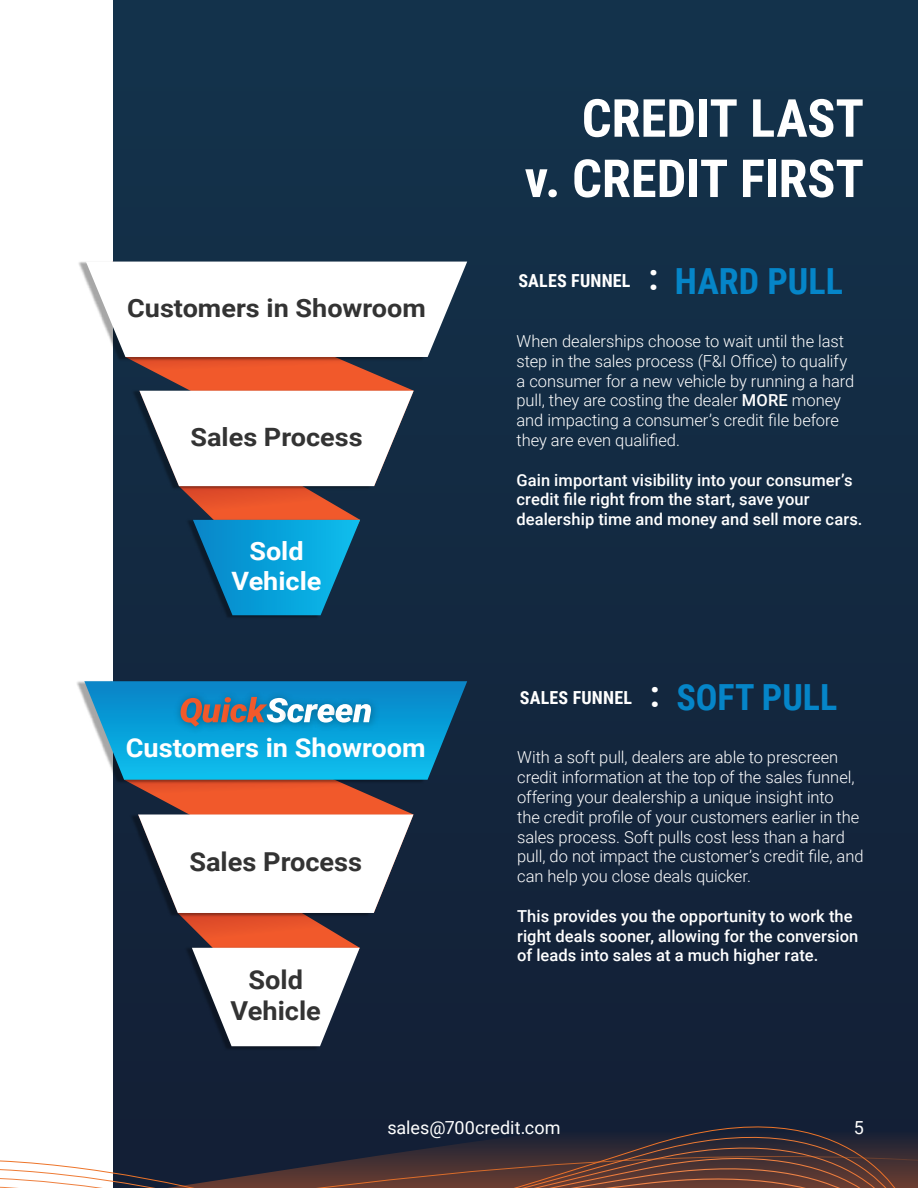
<style>
.page{position:relative;width:918px;height:1188px;background:#fff}
.page>*{position:absolute;margin:0;border:0;box-sizing:border-box;transform-origin:0 0}
.t1{font:700 52.5px/60.3px "Roboto Condensed";letter-spacing:-.005em;color:#fff;text-align:right}
.t2{font:700 36px "Roboto Condensed";color:#0585c8}
.t3{font:700 26.1px/31.3px "Roboto";color:#333;text-align:center;scale:1.04 1}
.t4{font:700 26.1px "Roboto";color:#fff;scale:1.04 1}
.t5{font:700 25.35px "Roboto";color:#333;scale:1.07 1}
.t6{font:700 25.35px/30.3px "Roboto";color:#fff;text-align:center;scale:1.07 1}
.t7{font:700 18px "Roboto Condensed";letter-spacing:.01em;color:#fff}
.t8{font:18px "Roboto";color:#fff}
.t9{font:300 16.5px/19.8px "Roboto";letter-spacing:-.005em;color:#fff}
.t10{font:500 16.5px/19.8px "Roboto";letter-spacing:.005em;color:#fff}
.s1{font-size:36px}
.s2{font-size:36px;color:#0585c8}
.s3{font-weight:500}
.s4{color:#fff}
</style>
<div class="page">
<div style="left:113px;top:0;width:805px;height:1188px;background:#132a42"></div>
<svg style="left:138px;top:918px;width:222px;height:128px"></svg>
<svg style="left:134px;top:785px;width:279px;height:30px"></svg>
<img style="left:77px;top:681px;width:347px;height:104px">
<img style="left:131px;top:813px;width:280px;height:105px">
<svg style="left:138px;top:815px;width:275px;height:98px;background:#dddfe2"></svg>
<img style="left:184px;top:946px;width:175px;height:105px">
<svg style="left:192px;top:948px;width:168px;height:98px"></svg>
<svg style="left:84px;top:681px;width:383px;height:99px;background:#229bca"></svg>
<svg style="left:184px;top:491px;width:176px;height:29px"></svg>
<svg style="left:135px;top:362px;width:279px;height:29px"></svg>
<img style="left:78px;top:261px;width:387px;height:101px">
<svg style="left:86px;top:262px;width:381px;height:95px;background:#f0f2f3"></svg>
<img style="left:134px;top:389px;width:277px;height:102px">
<svg style="left:139px;top:391px;width:275px;height:95px;background:#dcdfe2"></svg>
<img style="left:185px;top:518px;width:174px;height:100px">
<svg style="left:193px;top:520px;width:167px;height:95px"></svg>
<svg style="left:113px;top:1116px;width:54px;height:12px"></svg>
<div style="left:167px;top:1103px;width:751px;height:25px;background:#132036"></div>
<svg style="left:0;top:1128px;width:918px;height:60px"></svg>
<h1 class="t1" style="left:525px;top:86px;width:341px">CREDIT LAST<br>v. CREDIT FIRST</h1>
<h3 class="t5" style="left:127px;top:290px;width:281px">Customers in Showroom</h3>
<h3 class="t5" style="left:190px;top:419px;width:162px">Sales Process</h3>
<h3 class="t6" style="left:232px;top:535px;width:86px">Sold<br>Vehicle</h3>
<h3 class="t4" style="left:126px;top:729px;width:290px">Customers in Showroom</h3>
<h3 class="t3" style="left:189px;top:845px;width:168px">Sales Process</h3>
<h3 class="t3" style="left:231px;top:963px;width:88px">Sold<br>Vehicle</h3>
<p class="t7" style="left:518px;top:268px;width:326px">SALES FUNNEL <span class="s1">:</span> <span class="s2">HARD PULL</span></p>
<p class="t9" style="left:517px;top:331px;width:339px">When dealerships choose to wait until the last step in the sales process (F&amp;I Office) to qualify a consumer for a new vehicle by running a hard pull, they are costing the dealer <span class="s3">MORE</span> money and impacting a consumer’s credit file before they are even qualified.</p>
<p class="t10" style="left:517px;top:469px;width:347px">Gain important visibility into your consumer’s credit file right from the start, save your dealership time and money and sell more cars.</p>
<p class="t7" style="left:520px;top:685px;width:114px">SALES FUNNEL</p>
<h2 class="t2" style="left:650px;top:672px;width:189px"><span class="s4">:</span> SOFT PULL</h2>
<p class="t9" style="left:517px;top:747px;width:348px">With a soft pull, dealers are able to prescreen credit information at the top of the sales funnel, offering your dealership a unique insight into<br>the credit profile of your customers earlier in the sales process. Soft pulls cost less than a hard pull, do not impact the customer’s credit file, and can help you close deals quicker.</p>
<p class="t10" style="left:517px;top:905px;width:343px">This provides you the opportunity to work the right deals sooner, allowing for the conversion of leads into sales at a much higher rate.</p>
<p class="t8" style="left:387px;top:1115px;width:175px">sales@700credit.com</p>
<p class="t8" style="left:854px;top:1115px;width:12px">5</p>
</div>
